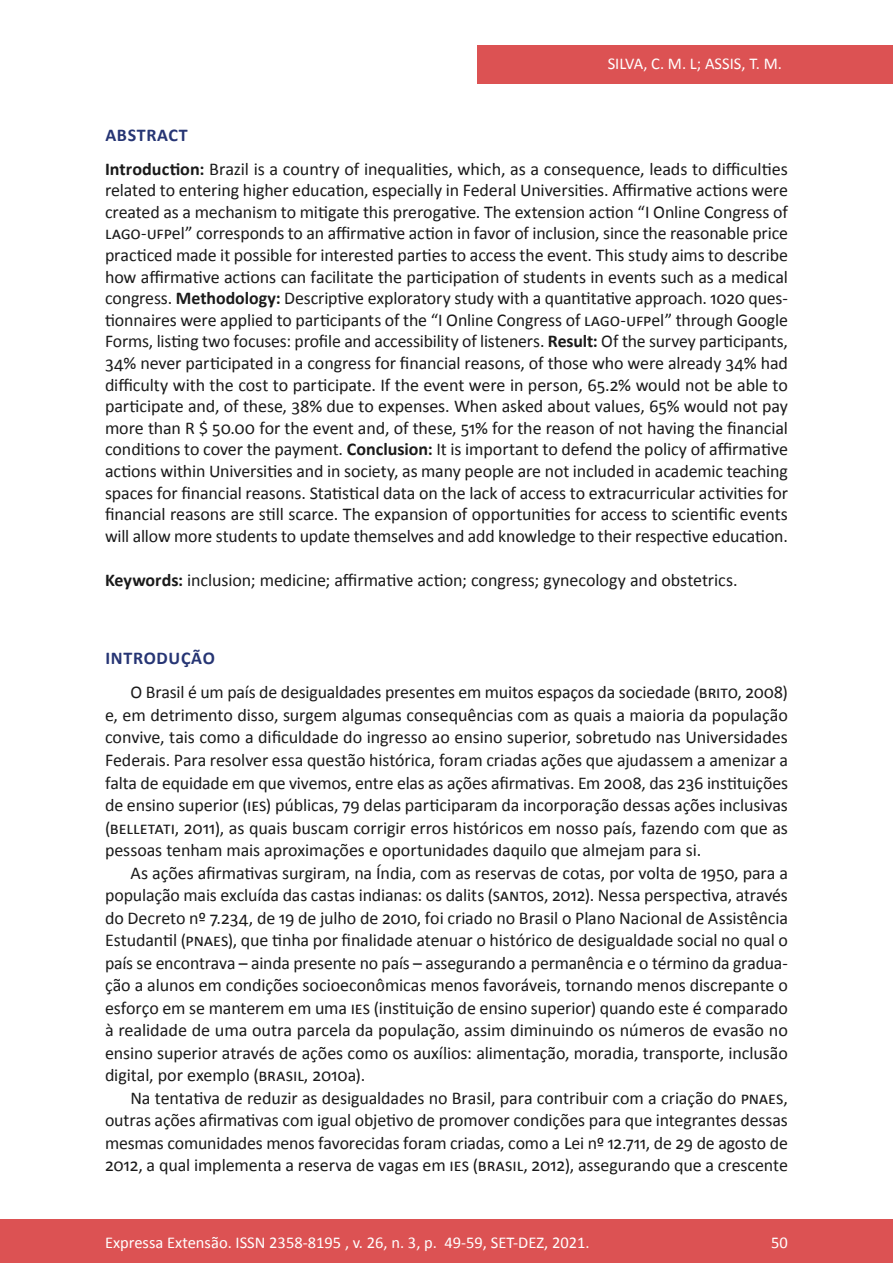
<style>
.page{position:relative;width:893px;height:1263px;background:#fff}
.page>*{position:absolute;margin:0;border:0;box-sizing:border-box;transform-origin:0 0}
.Principal_-_Texto{font:18px/22.5px "Calibri";letter-spacing:-.005em;color:#1a1a1a;text-align:justify}
.Principal_-_Resumo{font:18px/21.6px "Calibri";letter-spacing:-.005em;color:#1a1a1a;text-align:justify}
.Principal_-_Intertít{font:700 18px "Calibri";letter-spacing:.04em;color:#263574}
.Marginália_-_Rodapé{font:16.5px "Calibri";color:#fff}
.Marginália_-_Fólio{font:16.5px "Calibri";color:#fff}
.s1{font-weight:700}
</style>
<div class="page">
<div style="left:477px;top:45px;width:416px;height:39px;background:#dc5253"></div>
<div style="left:0;top:1219px;width:893px;height:44px;background:#dc5253"></div>
<p class="Marginália_-_Rodapé" style="left:608px;top:53px;width:176px">SILVA, C. M. L; ASSIS, T. M.</p>
<p class="Principal_-_Intertít" style="left:105px;top:124px;width:84px">ABSTRACT</p>
<p class="Principal_-_Resumo" style="left:105px;top:158px;width:684px"><span class="s1">Introduction:</span> Brazil is a country of inequalities, which, as a consequence, leads to difficulties related to entering higher education, especially in Federal Universities. Affirmative actions were created as a mechanism to mitigate this prerogative. The extension action “I Online Congress of LAGO-UFPel” corresponds to an affirmative action in favor of inclusion, since the reasonable price practiced made it possible for interested parties to access the event. This study aims to describe how affirmative actions can facilitate the participation of students in events such as a medical congress. <span class="s1">Methodology:</span> Descriptive exploratory study with a quantitative approach. 1020 ques&shy;tionnaires were applied to participants of the “I Online Congress of LAGO-UFPel” through Google Forms, listing two focuses: profile and accessibility of listeners. <span class="s1">Result:</span> Of the survey participants, 34% never participated in a congress for financial reasons, of those who were already 34% had difficulty with the cost to participate. If the event were in person, 65.2% would not be able to participate and, of these, 38% due to expenses. When asked about values, 65% would not pay more than R $ 50.00 for the event and, of these, 51% for the reason of not having the financial conditions to cover the payment. <span class="s1">Conclusion:</span> It is important to defend the policy of affirmative actions within Universities and in society, as many people are not included in academic teaching spaces for financial reasons. Statistical data on the lack of access to extracurricular activities for financial reasons are still scarce. The expansion of opportunities for access to scientific events will allow more students to update themselves and add knowledge to their respective education.</p>
<p class="Principal_-_Resumo" style="left:105px;top:569px;width:634px"><span class="s1">Keywords:</span> inclusion; medicine; affirmative action; congress; gynecology and obstetrics.</p>
<p class="Principal_-_Intertít" style="left:105px;top:646px;width:111px">INTRODUÇÃO</p>
<p class="Principal_-_Texto" style="left:105px;top:681px;width:684px;text-indent:26px">O Brasil é um país de desigualdades presentes em muitos espaços da sociedade (BRITO, 2008) e, em detrimento disso, surgem algumas consequências com as quais a maioria da população convive, tais como a dificuldade do ingresso ao ensino superior, sobretudo nas Universidades Federais. Para resolver essa questão histórica, foram criadas ações que ajudassem a amenizar a falta de equidade em que vivemos, entre elas as ações afirmativas. Em 2008, das 236 instituições de ensino superior (IES) públicas, 79 delas participaram da incorporação dessas ações inclusivas (BELLETATI, 2011), as quais buscam corrigir erros históricos em nosso país, fazendo com que as pessoas tenham mais aproximações e oportunidades daquilo que almejam para si.</p>
<p class="Principal_-_Texto" style="left:105px;top:861px;width:684px;text-indent:26px">As ações afirmativas surgiram, na Índia, com as reservas de cotas, por volta de 1950, para a população mais excluída das castas indianas: os dalits (SANTOS, 2012). Nessa perspectiva, através do Decreto nº 7.234, de 19 de julho de 2010, foi criado no Brasil o Plano Nacional de Assistência Estudantil (PNAES), que tinha por finalidade atenuar o histórico de desigualdade social no qual o país se encontrava – ainda presente no país – assegurando a permanência e o término da gradua&shy;ção a alunos em condições socioeconômicas menos favoráveis, tornando menos discrepante o esforço em se manterem em uma IES (instituição de ensino superior) quando este é comparado à realidade de uma outra parcela da população, assim diminuindo os números de evasão no ensino superior através de ações como os auxílios: alimentação, moradia, transporte, inclusão digital, por exemplo (BRASIL, 2010a).</p>
<p class="Principal_-_Texto" style="left:105px;top:1086px;width:684px;text-indent:26px">Na tentativa de reduzir as desigualdades no Brasil, para contribuir com a criação do PNAES, outras ações afirmativas com igual objetivo de promover condições para que integrantes dessas mesmas comunidades menos favorecidas foram criadas, como a Lei nº 12.711, de 29 de agosto de 2012, a qual implementa a reserva de vagas em IES (BRASIL, 2012), assegurando que a crescente</p>
<p class="Marginália_-_Rodapé" style="left:105px;top:1231px;width:486px">Expressa Extensão. ISSN 2358-8195 , v. 26, n. 3, p. 49-59, SET-DEZ, 2021.</p>
<p class="Marginália_-_Fólio" style="left:771px;top:1231px;width:18px">50</p>
</div>
